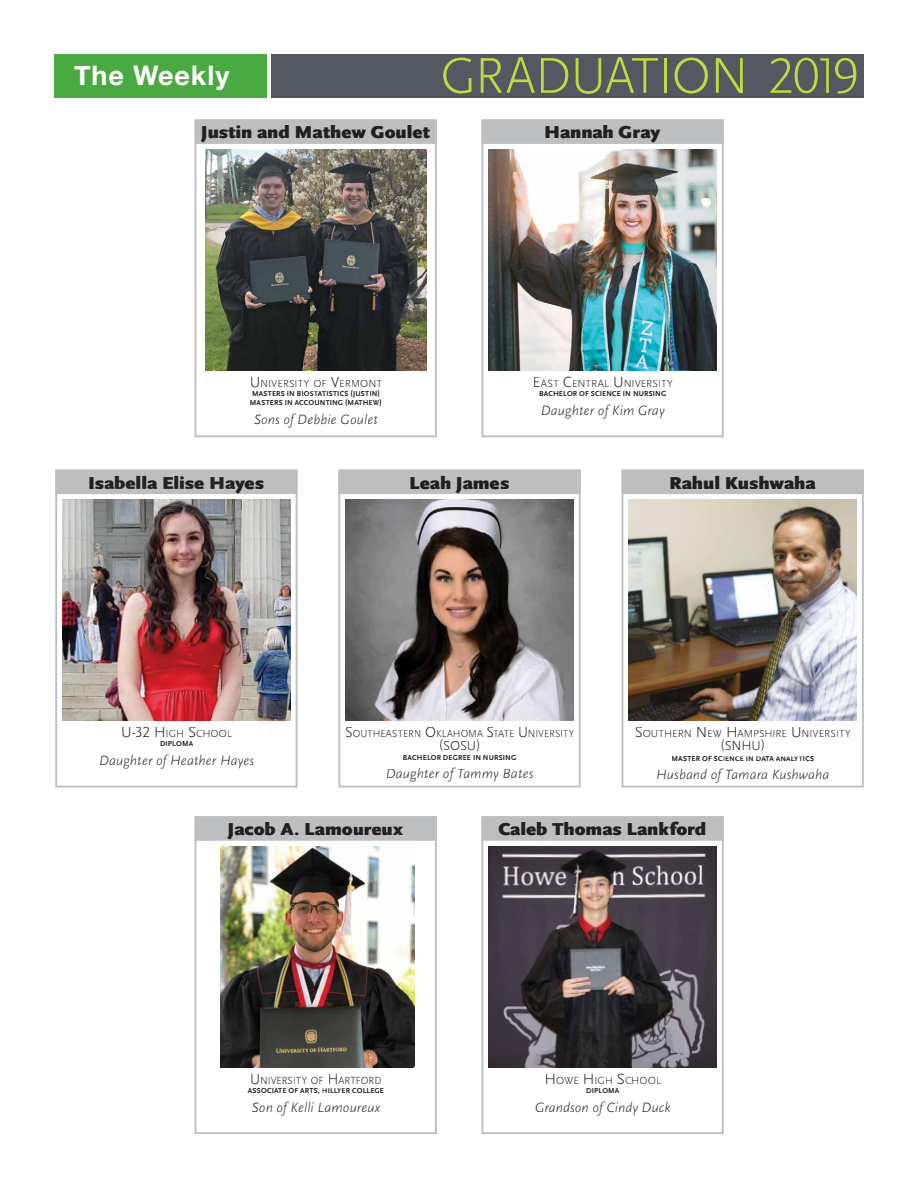
<style>
.page{position:relative;width:918px;height:1188px;background:#fff}
.page>*{position:absolute;margin:0;border:0;box-sizing:border-box;transform-origin:0 0}
.t1{font:300 52.5px "Scala Sans OT";letter-spacing:-.025em;color:#c3d941}
.t2{font:700 27px "Helvetica Neue";letter-spacing:.035em;color:#fff}
.t3{font:900 18px "Scala Sans OT";letter-spacing:-.005em;color:#231f20;scale:1.07 1}
.t4{font:italic 300 14.1px "Scala Sans OT";letter-spacing:.005em;color:#231f20}
.t5{font:300 13.5px "Scala Sans OT";letter-spacing:-.01em;color:#231f20}
.t6{font:300 10.8px "Scala Sans OT";color:#231f20}
.t7{font:300 10.8px "Scala Sans OT";color:#231f20;scale:.94 1}
.t8{font:300 10.8px "Scala Sans OT";color:#231f20;scale:.95 1}
.t9{font:700 7.5px/9px "Scala Sans OT";letter-spacing:.02em;color:#231f20}
.s1{font-size:15.45px}
</style>
<div class="page">
<div style="left:54px;top:54px;width:213px;height:43px;background:#49aa42"></div>
<div style="left:271px;top:54px;width:593px;height:43px;background:#545861"></div>
<svg style="left:195px;top:144px;width:242px;height:293px"></svg>
<svg style="left:195px;top:119px;width:242px;height:25px;background:#bdbfc1"></svg>
<div style="left:219px;top:128px;width:17px;height:11px;background:#bcbec0"></div>
<div style="left:237px;top:125px;width:86px;height:14px;background:#bcbec0"></div>
<div style="left:323px;top:125px;width:18px;height:14px;background:#bcbec0"></div>
<div style="left:342px;top:130px;width:24px;height:9px;background:#bcbec0"></div>
<div style="left:366px;top:126px;width:29px;height:13px;background:#bcbec0"></div>
<div style="left:397px;top:125px;width:15px;height:14px;background:#bcbec0"></div>
<div style="left:413px;top:128px;width:17px;height:11px;background:#bcbec0"></div>
<img style="left:205px;top:149px;width:221px;height:221px">
<svg style="left:482px;top:144px;width:242px;height:293px"></svg>
<div style="left:482px;top:119px;width:242px;height:25px;background:#bcbec0"></div>
<img style="left:489px;top:149px;width:227px;height:221px">
<svg style="left:195px;top:841px;width:242px;height:293px"></svg>
<div style="left:195px;top:816px;width:242px;height:25px;background:#bcbec0"></div>
<div style="left:393px;top:827px;width:10px;height:8px;background:#bcbec0"></div>
<img style="left:220px;top:846px;width:194px;height:221px">
<svg style="left:482px;top:841px;width:242px;height:293px"></svg>
<svg style="left:482px;top:816px;width:242px;height:25px;background:#bdbfc1"></svg>
<div style="left:499px;top:822px;width:170px;height:14px;background:#bcbec0"></div>
<div style="left:670px;top:822px;width:17px;height:14px;background:#bcbec0"></div>
<div style="left:688px;top:822px;width:17px;height:14px;background:#bcbec0"></div>
<img style="left:489px;top:846px;width:227px;height:221px">
<svg style="left:55px;top:494px;width:243px;height:293px"></svg>
<div style="left:55px;top:470px;width:243px;height:24px;background:#bcbec0"></div>
<div style="left:255px;top:480px;width:9px;height:9px;background:#bcbec0"></div>
<img style="left:63px;top:500px;width:227px;height:220px">
<svg style="left:338px;top:494px;width:243px;height:293px"></svg>
<div style="left:338px;top:470px;width:243px;height:24px;background:#bcbec0"></div>
<div style="left:411px;top:475px;width:88px;height:17px;background:#bcbec0"></div>
<hr style="left:411px;top:492px;width:88px;height:1px;background:#bcbec0">
<div style="left:500px;top:480px;width:9px;height:9px;background:#bcbec0"></div>
<img style="left:346px;top:500px;width:227px;height:220px">
<svg style="left:622px;top:494px;width:242px;height:293px"></svg>
<div style="left:622px;top:470px;width:242px;height:24px;background:#bcbec0"></div>
<div style="left:671px;top:475px;width:145px;height:14px;background:#bcbec0"></div>
<img style="left:629px;top:500px;width:227px;height:220px">
<h2 class="t2" style="left:74px;top:54px;width:157px">The Weekly</h2>
<h1 class="t1" style="left:440px;top:44px;width:420px">GRADUATION 2019</h1>
<h3 class="t3" style="left:201px;top:122px;width:216px">Justin and Mathew Goulet</h3>
<h3 class="t3" style="left:544px;top:122px;width:110px">Hannah Gray</h3>
<h3 class="t6" style="left:250px;top:377px;width:134px"><span class="s1">U</span>NIVERSITY OF <span class="s1">V</span>ERMONT</h3>
<p class="t9" style="left:250px;top:389px;width:134px">MASTERS IN BIOSTATISTICS (JUSTIN)<br>MASTERS IN ACCOUNTING (MATHEW)</p>
<h3 class="t4" style="left:254px;top:411px;width:126px">Sons of Debbie Goulet</h3>
<h3 class="t3" style="left:88px;top:472px;width:166px">Isabella Elise Hayes</h3>
<h3 class="t3" style="left:409px;top:472px;width:95px">Leah James</h3>
<h3 class="t6" style="left:533px;top:377px;width:142px"><span class="s1">E</span>AST <span class="s1">C</span>ENTRAL <span class="s1">U</span>NIVERSITY</h3>
<p class="t9" style="left:539px;top:389px;width:129px">BACHELOR OF SCIENCE IN NURSING</p>
<h3 class="t4" style="left:541px;top:402px;width:125px">Daughter of Kim Gray</h3>
<h3 class="t3" style="left:669px;top:472px;width:138px">Rahul Kushwaha</h3>
<h3 class="t6" style="left:121px;top:728px;width:113px"><span class="s1">U-32 H</span>IGH <span class="s1">S</span>CHOOL</h3>
<p class="t9" style="left:160px;top:740px;width:35px">DIPLOMA</p>
<h3 class="t4" style="left:99px;top:752px;width:157px">Daughter of Heather Hayes</h3>
<h3 class="t7" style="left:345px;top:728px;width:245px"><span class="s1">S</span>OUTHEASTERN <span class="s1">O</span>KLAHOMA <span class="s1">S</span>TATE <span class="s1">U</span>NIVERSITY</h3>
<h3 class="t5" style="left:439px;top:737px;width:44px">(SOSU)</h3>
<p class="t9" style="left:403px;top:753px;width:115px">BACHELOR DEGREE IN NURSING</p>
<h3 class="t4" style="left:386px;top:765px;width:149px">Daughter of Tammy Bates</h3>
<h3 class="t6" style="left:635px;top:728px;width:218px"><span class="s1">S</span>OUTHERN <span class="s1">N</span>EW <span class="s1">H</span>AMPSHIRE <span class="s1">U</span>NIVERSITY</h3>
<h3 class="t5" style="left:720px;top:737px;width:47px">(SNHU)</h3>
<p class="t9" style="left:672px;top:755px;width:144px">MASTER OF SCIENCE IN DATA ANALYTICS</p>
<h3 class="t4" style="left:656px;top:766px;width:175px">Husband of Tamara Kushwaha</h3>
<h3 class="t3" style="left:228px;top:819px;width:166px">Jacob A. Lamoureux</h3>
<h3 class="t8" style="left:250px;top:1074px;width:140px"><span class="s1">U</span>NIVERSITY OF <span class="s1">H</span>ARTFORD</h3>
<p class="t9" style="left:248px;top:1086px;width:138px">ASSOCIATE OF ARTS, HILLYER COLLEGE</p>
<h3 class="t4" style="left:252px;top:1099px;width:130px">Son of Kelli Lamoureux</h3>
<h3 class="t3" style="left:498px;top:819px;width:196px">Caleb Thomas Lankford</h3>
<h3 class="t6" style="left:545px;top:1074px;width:118px"><span class="s1">H</span>OWE <span class="s1">H</span>IGH <span class="s1">S</span>CHOOL</h3>
<p class="t9" style="left:586px;top:1086px;width:35px">DIPLOMA</p>
<h3 class="t4" style="left:535px;top:1099px;width:138px">Grandson of Cindy Duck</h3>
</div>
